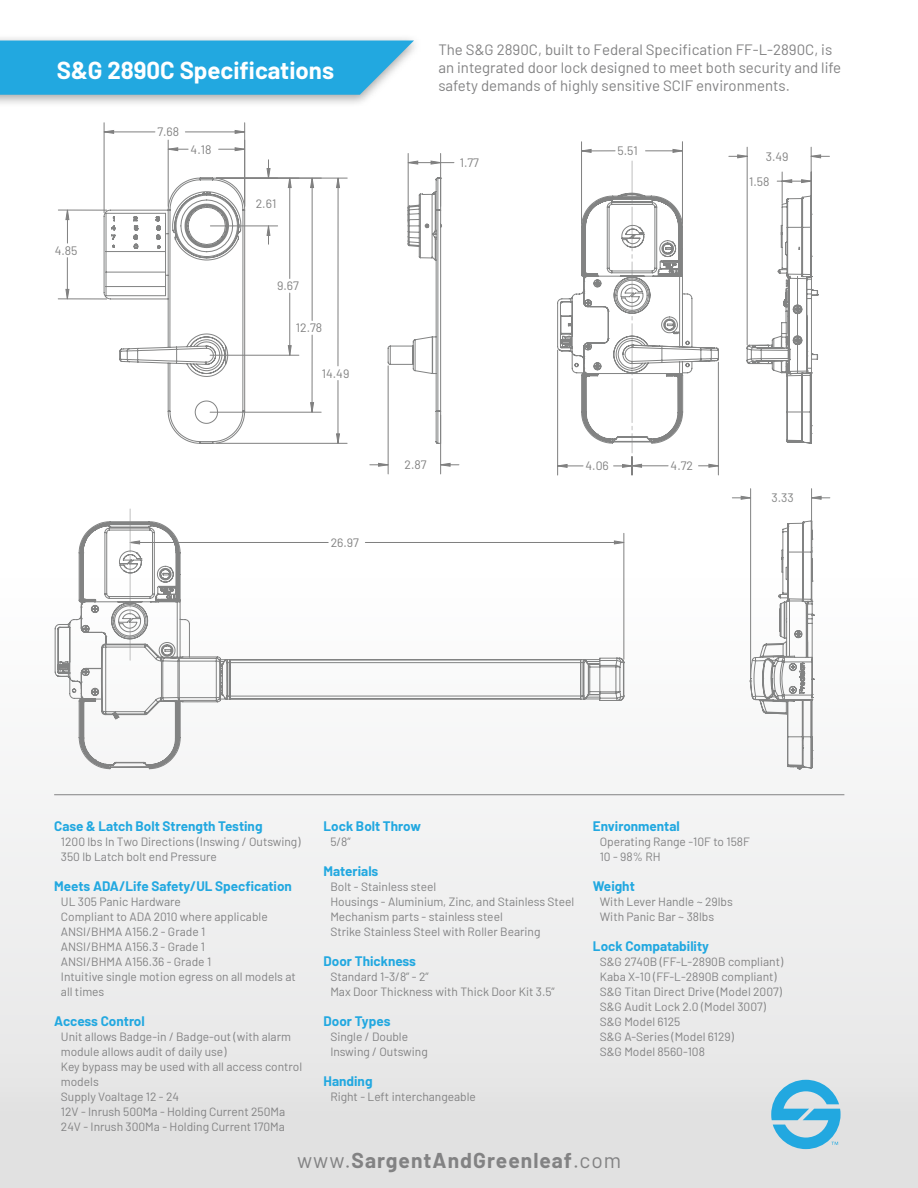
<style>
.page{position:relative;width:918px;height:1188px;background:#fff}
.page>*{position:absolute;margin:0;border:0;box-sizing:border-box;transform-origin:0 0}
.t1{font:700 24px "Barlow";color:#fff}
.t2{font:700 21px "Barlow";letter-spacing:.05em;color:#828283}
.t3{font:15px/18px "Barlow";color:#828283}
.t4{font:700 13.5px "Barlow";color:#22a8e0}
.t5{font:12.15px "Barlow";color:#808080}
.t6{font:12.15px "Barlow";color:#828383}
.t7{font:12px/15px "Barlow";color:#828283}
.s1{font-weight:400}
</style>
<div class="page">
<hr style="left:54px;top:794px;width:790px;height:1px;background:#828283">
<hr style="left:782px;top:172px;width:1px;height:32px;background:#808080">
<hr style="left:747px;top:147px;width:1px;height:198px;background:#808080">
<hr style="left:811px;top:147px;width:1px;height:77px;background:#808080">
<svg style="left:729px;top:154px;width:100px;height:29px"></svg>
<svg style="left:746px;top:195px;width:73px;height:249px"></svg>
<hr style="left:750px;top:489px;width:1px;height:188px;background:#828383">
<hr style="left:811px;top:489px;width:1px;height:59px;background:#828383">
<svg style="left:732px;top:496px;width:98px;height:4px"></svg>
<svg style="left:749px;top:520px;width:65px;height:250px"></svg>
<svg style="left:129px;top:509px;width:2px;height:12px"></svg>
<svg style="left:54px;top:521px;width:571px;height:249px"></svg>
<hr style="left:67px;top:258px;width:1px;height:41px;background:#808080">
<hr style="left:67px;top:210px;width:1px;height:33px;background:#808080">
<hr style="left:58px;top:299px;width:49px;height:1px;background:#808080">
<hr style="left:58px;top:210px;width:49px;height:1px;background:#808080">
<hr style="left:104px;top:132px;width:51px;height:1px;background:#808080">
<hr style="left:185px;top:132px;width:60px;height:1px;background:#808080">
<hr style="left:104px;top:123px;width:1px;height:90px;background:#808080">
<hr style="left:244px;top:123px;width:1px;height:83px;background:#808080">
<hr style="left:168px;top:140px;width:1px;height:66px;background:#808080">
<hr style="left:338px;top:380px;width:1px;height:63px;background:#808080">
<hr style="left:338px;top:178px;width:1px;height:188px;background:#808080">
<hr style="left:216px;top:443px;width:131px;height:1px;background:#808080">
<hr style="left:216px;top:178px;width:131px;height:1px;background:#808080">
<hr style="left:312px;top:335px;width:1px;height:77px;background:#808080">
<hr style="left:312px;top:178px;width:1px;height:143px;background:#808080">
<hr style="left:210px;top:412px;width:111px;height:1px;background:#808080">
<hr style="left:289px;top:293px;width:1px;height:62px;background:#808080">
<hr style="left:289px;top:178px;width:1px;height:101px;background:#808080">
<hr style="left:210px;top:355px;width:89px;height:1px;background:#808080">
<hr style="left:210px;top:226px;width:68px;height:1px;background:#808080">
<svg style="left:65px;top:289px;width:4px;height:10px"></svg>
<svg style="left:65px;top:209px;width:4px;height:11px"></svg>
<svg style="left:103px;top:130px;width:11px;height:4px"></svg>
<svg style="left:235px;top:130px;width:10px;height:4px"></svg>
<svg style="left:219px;top:147px;width:25px;height:4px"></svg>
<svg style="left:168px;top:147px;width:20px;height:4px"></svg>
<svg style="left:336px;top:433px;width:4px;height:11px"></svg>
<svg style="left:336px;top:178px;width:4px;height:10px"></svg>
<svg style="left:310px;top:402px;width:4px;height:11px"></svg>
<svg style="left:310px;top:178px;width:4px;height:10px"></svg>
<svg style="left:288px;top:345px;width:4px;height:11px"></svg>
<svg style="left:288px;top:179px;width:4px;height:9px"></svg>
<svg style="left:266px;top:225px;width:5px;height:19px"></svg>
<svg style="left:266px;top:160px;width:5px;height:18px"></svg>
<svg style="left:103px;top:177px;width:142px;height:267px"></svg>
<hr style="left:440px;top:415px;width:1px;height:59px;background:#808080">
<hr style="left:388px;top:366px;width:1px;height:108px;background:#808080">
<hr style="left:408px;top:162px;width:33px;height:1px;background:#808080">
<hr style="left:408px;top:153px;width:1px;height:69px;background:#808080">
<hr style="left:440px;top:153px;width:1px;height:53px;background:#808080">
<svg style="left:440px;top:463px;width:19px;height:4px"></svg>
<svg style="left:370px;top:463px;width:19px;height:4px"></svg>
<svg style="left:408px;top:161px;width:10px;height:4px"></svg>
<svg style="left:431px;top:161px;width:23px;height:4px"></svg>
<svg style="left:387px;top:177px;width:55px;height:267px"></svg>
<hr style="left:646px;top:151px;width:36px;height:1px;background:#808080">
<hr style="left:582px;top:151px;width:33px;height:1px;background:#808080">
<hr style="left:682px;top:142px;width:1px;height:82px;background:#808080">
<hr style="left:581px;top:142px;width:1px;height:82px;background:#808080">
<svg style="left:672px;top:149px;width:10px;height:4px"></svg>
<svg style="left:582px;top:149px;width:10px;height:4px"></svg>
<svg style="left:557px;top:161px;width:162px;height:314px"></svg>
<svg style="left:771px;top:1080px;width:70px;height:69px;background:#80c4e1"></svg>
<div style="left:0;top:34px;width:422px;height:74px;background:#000;opacity:.35"></div>
<svg style="left:0;top:41px;width:414px;height:54px;background:#30ace1"></svg>
<h1 class="t1" style="left:57px;top:53px;width:279px">S&amp;G 2890C Specifications</h1>
<p class="t5" style="left:55px;top:244px;width:24px">4.85</p>
<p class="t5" style="left:157px;top:125px;width:23px">7.68</p>
<p class="t5" style="left:191px;top:142px;width:22px">4.18</p>
<p class="t5" style="left:256px;top:196px;width:22px">2.61</p>
<p class="t5" style="left:277px;top:279px;width:23px">9.67</p>
<p class="t5" style="left:296px;top:321px;width:28px">12.78</p>
<p class="t5" style="left:322px;top:366px;width:29px">14.49</p>
<p class="t5" style="left:331px;top:536px;width:30px">26.97</p>
<p class="t3" style="left:438px;top:39px;width:404px">The S&amp;G 2890C, built to Federal Specification FF-L-2890C, is an integrated door lock designed to meet both security and life safety demands of highly sensitive SCIF environments.</p>
<p class="t5" style="left:460px;top:156px;width:21px">1.77</p>
<p class="t5" style="left:618px;top:144px;width:22px">5.51</p>
<p class="t5" style="left:766px;top:150px;width:24px">3.49</p>
<p class="t5" style="left:749px;top:174px;width:22px">1.58</p>
<p class="t5" style="left:405px;top:458px;width:24px">2.87</p>
<p class="t5" style="left:586px;top:459px;width:25px">4.06</p>
<p class="t5" style="left:671px;top:459px;width:24px">4.72</p>
<p class="t6" style="left:772px;top:491px;width:24px">3.33</p>
<p class="t4" style="left:54px;top:821px;width:210px">Case &amp; Latch Bolt Strength Testing</p>
<p class="t7" style="left:61px;top:833px;width:241px">1200 lbs In Two Directions (Inswing / Outswing)<br>350 lb Latch bolt end Pressure</p>
<p class="t4" style="left:54px;top:876px;width:239px">Meets ADA/Life Safety/UL Specfication</p>
<p class="t7" style="left:61px;top:893px;width:236px">UL 305 Panic Hardware<br>Compliant to ADA 2010 where applicable<br>ANSI/BHMA A156.2 - Grade 1<br>ANSI/BHMA A156.3 - Grade 1<br>ANSI/BHMA A156.36 - Grade 1<br>Intuitive single motion egress on all models at all times</p>
<p class="t4" style="left:54px;top:1016px;width:92px">Access Control</p>
<p class="t7" style="left:61px;top:1028px;width:243px">Unit allows Badge-in / Badge-out (with alarm module allows audit of daily use)<br>Key bypass may be used with all access control models<br>Supply Voaltage 12 - 24<br>12V - Inrush 500Ma - Holding Current 250Ma 24V - Inrush 300Ma - Holding Current 170Ma</p>
<p class="t4" style="left:324px;top:821px;width:99px">Lock Bolt Throw</p>
<p class="t7" style="left:330px;top:833px;width:22px">5/8”</p>
<p class="t4" style="left:324px;top:866px;width:56px">Materials</p>
<p class="t7" style="left:330px;top:878px;width:245px">Bolt - Stainless steel<br>Housings - Aluminium, Zinc, and Stainless Steel Mechanism parts - stainless steel<br>Strike Stainless Steel with Roller Bearing</p>
<p class="t4" style="left:324px;top:956px;width:94px">Door Thickness</p>
<p class="t7" style="left:330px;top:968px;width:226px">Standard 1-3/8” - 2”<br>Max Door Thickness with Thick Door Kit 3.5”</p>
<p class="t4" style="left:324px;top:1016px;width:68px">Door Types</p>
<p class="t7" style="left:330px;top:1028px;width:99px">Single / Double<br>Inswing / Outswing</p>
<p class="t4" style="left:324px;top:1076px;width:50px">Handing</p>
<p class="t7" style="left:330px;top:1088px;width:147px">Right - Left interchangeable</p>
<p class="t4" style="left:593px;top:821px;width:88px">Environmental</p>
<p class="t7" style="left:600px;top:833px;width:152px">Operating Range -10F to 158F<br>10 - 98% RH</p>
<p class="t4" style="left:593px;top:881px;width:43px">Weight</p>
<p class="t7" style="left:600px;top:893px;width:135px">With Lever Handle ~ 29lbs<br>With Panic Bar ~ 38lbs</p>
<p class="t4" style="left:593px;top:941px;width:118px">Lock Compatability</p>
<p class="t7" style="left:600px;top:953px;width:185px">S&amp;G 2740B (FF-L-2890B compliant)<br>Kaba X-10 (FF-L-2890B compliant)<br>S&amp;G Titan Direct Drive (Model 2007)<br>S&amp;G Audit Lock 2.0 (Model 3007)<br>S&amp;G Model 6125<br>S&amp;G A-Series (Model 6129)<br>S&amp;G Model 8560-108</p>
<h2 class="t2" style="left:297px;top:1152px;width:326px"><span class="s1">www.</span>SargentAndGreenleaf<span class="s1">.com</span></h2>
</div>
